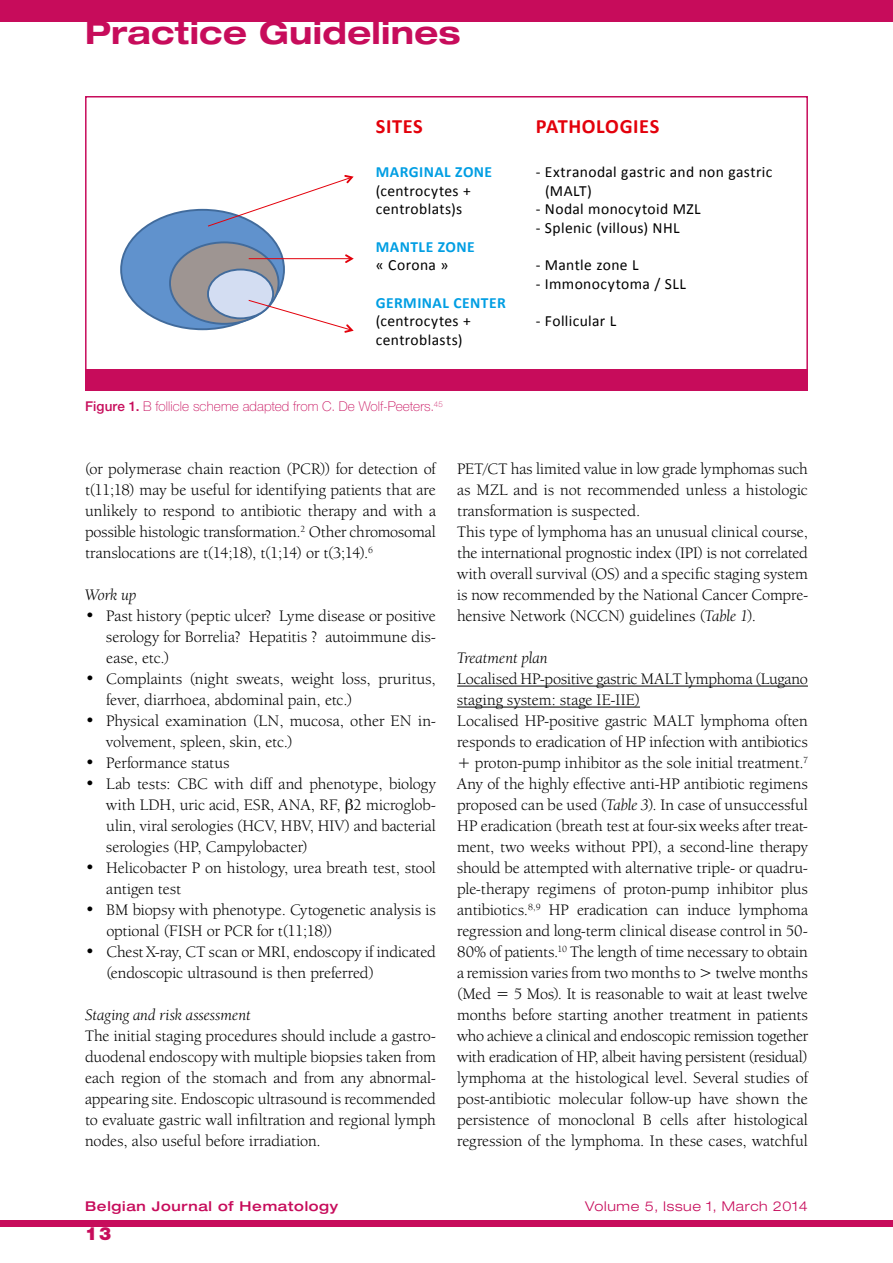
<style>
.page{position:relative;width:893px;height:1263px;background:#fff}
.page>*{position:absolute;margin:0;border:0;box-sizing:border-box;transform-origin:0 0}
.t1{font:700 expanded 31.5px "Helvetica Neue LT Std";letter-spacing:.01em;color:#c70c5b}
.t2{font:700 20.4px "Calibri";letter-spacing:.03em;color:#e3000b}
.t3{font:900 18.15px "Helvetica Neue LT Std";color:#c70c5b}
.t4{font:16.5px/21px "Berkeley Oldstyle IT Cby BT";color:#000}
.t5{font:italic 16.5px "Berkeley Oldstyle IT Cby BT";letter-spacing:-.005em;color:#000}
.t6{font:15.6px/18.8px "Calibri";letter-spacing:.025em;color:#000}
.t7{font:700 15.6px "Calibri";letter-spacing:.025em;color:#009ee3}
.t8{font:100 13.5px "Helvetica Neue LT Std";letter-spacing:.005em;color:#c70c5b}
.t9{font:500 expanded 13.5px "Helvetica Neue LT Std";letter-spacing:.05em;color:#c70c5b}
.t10{font:300 expanded 13.5px "Helvetica Neue LT Std";letter-spacing:.05em;color:#c70c5b}
.s1{font-weight:500}
.s2{font-style:italic}
</style>
<div class="page">
<div style="left:0;top:1220px;width:893px;height:7px;background:#c70c5b"></div>
<div style="left:0;top:0;width:893px;height:21px;background:#c70c5b"></div>
<hr style="left:457px;top:686px;width:351px;height:1px;background:#000">
<hr style="left:457px;top:707px;width:183px;height:1px;background:#000">
<div style="left:85px;top:369px;width:723px;height:21px;background:#c70c5b"></div>
<div style="left:121px;top:210px;width:163px;height:119px;background:#6092cd;border-radius:50%"></div>
<div style="left:170px;top:242px;width:109px;height:82px;background:#9e9592;border-radius:50%"></div>
<div style="left:169px;top:241px;width:110px;height:84px;border:2px solid #416b9c;border-radius:50%"></div>
<div style="left:208px;top:270px;width:65px;height:48px;background:#d3ddf2;border-radius:50%"></div>
<div style="left:207px;top:269px;width:67px;height:50px;border:2px solid #416b9c;border-radius:50%"></div>
<svg style="left:207px;top:175px;width:147px;height:52px"></svg>
<hr style="left:249px;top:258px;width:103px;height:1px;background:#e3000b">
<svg style="left:345px;top:254px;width:9px;height:9px"></svg>
<svg style="left:247px;top:299px;width:107px;height:34px"></svg>
<h1 class="t1" style="left:85px;top:13px;width:377px">Practice Guidelines</h1>
<p class="t2" style="left:376px;top:113px;width:49px">SITES</p>
<p class="t7" style="left:376px;top:162px;width:118px">MARGINAL ZONE</p>
<p class="t6" style="left:376px;top:180px;width:97px">(centrocytes + centroblats)s</p>
<p class="t7" style="left:376px;top:237px;width:100px">MANTLE ZONE</p>
<p class="t6" style="left:376px;top:255px;width:74px">« Corona »</p>
<p class="t7" style="left:376px;top:293px;width:132px">GERMINAL CENTER</p>
<p class="t6" style="left:376px;top:311px;width:97px">(centrocytes + centroblasts)</p>
<p class="t8" style="left:85px;top:398px;width:359px"><span class="s1">Figure 1.</span> B follicle scheme adapted from C. De Wolf-Peeters.<sup>45</sup></p>
<p class="t2" style="left:536px;top:113px;width:125px">PATHOLOGIES</p>
<p class="t6" style="left:545px;top:162px;width:229px;text-indent:-10px">- Extranodal gastric and non gastric (MALT)</p>
<p class="t6" style="left:536px;top:199px;width:166px">- Nodal monocytoid MZL</p>
<p class="t6" style="left:536px;top:218px;width:145px">- Splenic (villous) NHL</p>
<p class="t6" style="left:536px;top:255px;width:104px">- Mantle zone L</p>
<p class="t6" style="left:536px;top:274px;width:152px">- Immonocytoma / SLL</p>
<p class="t6" style="left:536px;top:311px;width:82px">- Follicular L</p>
<p class="t4" style="left:85px;top:458px;width:352px;text-align:justify">(or polymerase chain reaction (PCR)) for detection of t(11;18) may be useful for identifying patients that are unlikely to respond to antibiotic therapy and with a possible histologic transformation.<sup>2</sup> Other chromosomal translocations are t(14;18), t(1;14) or t(3;14).<sup>6</sup></p>
<p class="t5" style="left:85px;top:585px;width:53px">Work up</p>
<p class="t4" style="left:106px;top:605px;width:331px;text-align:justify;text-indent:-21px">• Past history (peptic ulcer? Lyme disease or positive serology for Borrelia? Hepatitis ? autoimmune dis&shy;ease, etc.)</p>
<p class="t4" style="left:106px;top:668px;width:331px;text-indent:-21px">• Complaints (night sweats, weight loss, pruritus, fever, diarrhoea, abdominal pain, etc.)</p>
<p class="t4" style="left:106px;top:710px;width:331px;text-indent:-21px">• Physical examination (LN, mucosa, other EN in&shy;volvement, spleen, skin, etc.)</p>
<p class="t4" style="left:85px;top:752px;width:146px">• Performance status</p>
<p class="t4" style="left:106px;top:773px;width:331px;text-align:justify;text-indent:-21px">• Lab tests: CBC with diff and phenotype, biology with LDH, uric acid, ESR, ANA, RF, 2 microglob&shy;ulin, viral serologies (HCV, HBV, HIV) and bacterial serologies (HP, Campylobacter)</p>
<p class="t4" style="left:106px;top:857px;width:331px;text-indent:-21px">• Helicobacter P on histology, urea breath test, stool antigen test</p>
<p class="t4" style="left:106px;top:899px;width:331px;text-indent:-21px">• BM biopsy with phenotype. Cytogenetic analysis is optional (FISH or PCR for t(11;18))</p>
<p class="t4" style="left:106px;top:941px;width:331px;text-indent:-21px">• Chest X-ray, CT scan or MRI, endoscopy if indicated (endoscopic ultrasound is then preferred)</p>
<p class="t5" style="left:85px;top:1005px;width:167px">Staging and risk assessment</p>
<p class="t4" style="left:85px;top:1025px;width:352px;text-align:justify">The initial staging procedures should include a gastro&shy;duodenal endoscopy with multiple biopsies taken from each region of the stomach and from any abnormal&shy;appearing site. Endoscopic ultrasound is recommended to evaluate gastric wall infiltration and regional lymph nodes, also useful before irradiation.</p>
<p class="t4" style="left:457px;top:458px;width:352px">PET/CT has limited value in low grade lymphomas such as MZL and is not recommended unless a histologic transformation is suspected.<br>This type of lymphoma has an unusual clinical course, the international prognostic index (IPI) is not correlated with overall survival (OS) and a specific staging system is now recommended by the National Cancer Compre&shy;hensive Network (NCCN) guidelines (<span class="s2">Table 1</span>).</p>
<p class="t5" style="left:457px;top:648px;width:92px">Treatment plan</p>
<p class="t4" style="left:457px;top:668px;width:352px">Localised HP-positive gastric MALT lymphoma (Lugano staging system: stage IE-IIE)<br>Localised HP-positive gastric MALT lymphoma often responds to eradication of HP infection with antibiotics + proton-pump inhibitor as the sole initial treatment.<sup>7<br></sup>Any of the highly effective anti-HP antibiotic regimens proposed can be used (<span class="s2">Table 3</span>). In case of unsuccessful HP eradication (breath test at four-six weeks after treat&shy;ment, two weeks without PPI), a second-line therapy should be attempted with alternative triple- or quadru&shy;ple-therapy regimens of proton-pump inhibitor plus antibiotics.<sup>8,9</sup> HP eradication can induce lymphoma regression and long-term clinical disease control in 50- 80% of patients.<sup>10</sup> The length of time necessary to obtain a remission varies from two months to &gt; twelve months (Med = 5 Mos). It is reasonable to wait at least twelve months before starting another treatment in patients who achieve a clinical and endoscopic remission together with eradication of HP, albeit having persistent (residual) lymphoma at the histological level. Several studies of post-antibiotic molecular follow-up have shown the persistence of monoclonal B cells after histological regression of the lymphoma. In these cases, watchful</p>
<p class="t9" style="left:85px;top:1198px;width:255px">Belgian Journal of Hematology</p>
<p class="t10" style="left:585px;top:1198px;width:224px">Volume 5, Issue 1, March 2014</p>
<p class="t3" style="left:85px;top:1222px;width:28px">13</p>
</div>
